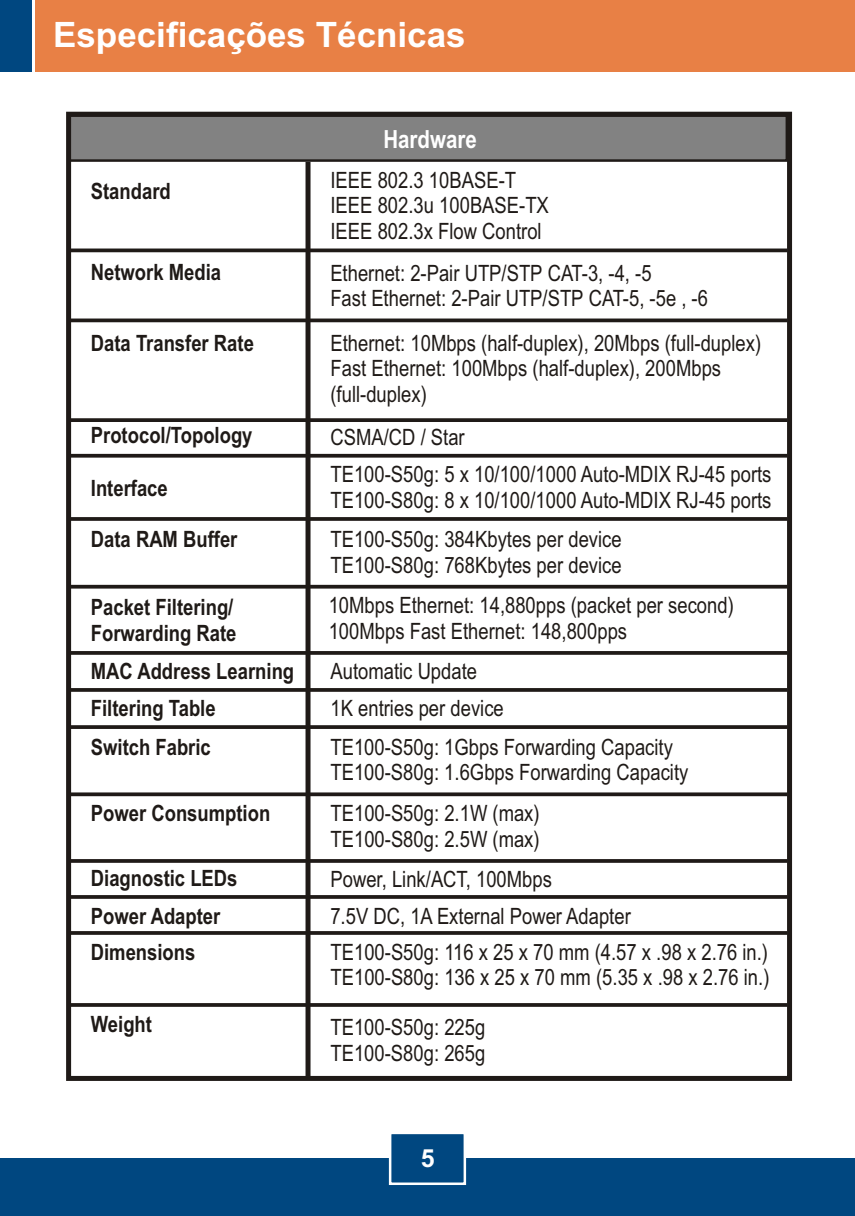
<style>
.page{position:relative;width:855px;height:1216px;background:#fff}
.page>*{position:absolute;margin:0;border:0;box-sizing:border-box;transform-origin:0 0}
.t1{font:700 35px "Arial";color:#fff}
.t2{font:700 25px "Arial Narrow";color:#fff}
.t3{font:700 25px "Arial";color:#fff}
.t4{font:22.5px/25.5px "Arial Narrow";color:#1f1a17}
.t5{font:700 22.5px/25.8px "Arial Narrow";color:#1f1a17}
</style>
<div class="page">
<div style="left:0;top:1159px;width:855px;height:57px;background:#004780"></div>
<div style="left:35px;top:0;width:820px;height:72px;background:#e88045"></div>
<div style="left:0;top:0;width:32px;height:72px;background:#004780"></div>
<svg style="left:388px;top:1134px;width:79px;height:51px"></svg>
<svg style="left:72px;top:118px;width:714px;height:45px;background:#7f7f7f"></svg>
<div style="left:306px;top:162px;width:5px;height:916px;background:#1f1a17"></div>
<div style="left:66px;top:112px;width:726px;height:969px;border:5px solid #1f1a17"></div>
<hr style="left:68px;top:249px;width:720px;height:3px;background:#1f1a17">
<hr style="left:68px;top:319px;width:720px;height:3px;background:#1f1a17">
<svg style="left:68px;top:418px;width:720px;height:4px;background:#2c2725"></svg>
<svg style="left:68px;top:517px;width:720px;height:4px;background:#2c2724"></svg>
<svg style="left:68px;top:454px;width:720px;height:4px;background:#332e2c"></svg>
<svg style="left:68px;top:585px;width:720px;height:4px;background:#35302e"></svg>
<svg style="left:68px;top:859px;width:720px;height:4px;background:#2c2724"></svg>
<svg style="left:68px;top:651px;width:720px;height:4px;background:#2c2724"></svg>
<svg style="left:68px;top:688px;width:720px;height:4px;background:#2b2724"></svg>
<svg style="left:68px;top:725px;width:720px;height:4px;background:#2c2724"></svg>
<svg style="left:68px;top:792px;width:720px;height:4px;background:#373330"></svg>
<svg style="left:68px;top:895px;width:720px;height:4px;background:#2c2724"></svg>
<svg style="left:68px;top:931px;width:720px;height:4px;background:#2c2724"></svg>
<svg style="left:68px;top:1003px;width:720px;height:4px;background:#2c2724"></svg>
<h1 class="t1" style="left:53px;top:21px;width:414px">Especificações Técnicas</h1>
<p class="t5" style="left:91px;top:181px;width:81px">Standard</p>
<p class="t5" style="left:91px;top:262px;width:132px">Network Media</p>
<p class="t2" style="left:383px;top:130px;width:95px">Hardware</p>
<p class="t4" style="left:330px;top:169px;width:220px">IEEE 802.3 10BASE-T<br>IEEE 802.3u 100BASE-TX<br>IEEE 802.3x Flow Control</p>
<p class="t4" style="left:330px;top:262px;width:379px">Ethernet: 2-Pair UTP/STP CAT-3, -4, -5<br>Fast Ethernet: 2-Pair UTP/STP CAT-5, -5e , -6</p>
<p class="t5" style="left:91px;top:332px;width:165px">Data Transfer Rate</p>
<p class="t4" style="left:330px;top:332px;width:432px">Ethernet: 10Mbps (half-duplex), 20Mbps (full-duplex)<br>Fast Ethernet: 100Mbps (half-duplex), 200Mbps (full-duplex)</p>
<p class="t5" style="left:91px;top:424px;width:163px">Protocol/Topology</p>
<p class="t5" style="left:91px;top:477px;width:78px">Interface</p>
<p class="t4" style="left:330px;top:427px;width:136px">CSMA/CD / Star</p>
<p class="t4" style="left:330px;top:464px;width:443px">TE100-S50g: 5 x 10/100/1000 Auto-MDIX RJ-45 ports<br>TE100-S80g: 8 x 10/100/1000 Auto-MDIX RJ-45 ports</p>
<p class="t5" style="left:91px;top:529px;width:148px">Data RAM Buffer</p>
<p class="t4" style="left:330px;top:529px;width:293px">TE100-S50g: 384Kbytes per device<br>TE100-S80g: 768Kbytes per device</p>
<p class="t5" style="left:91px;top:596px;width:147px">Packet Filtering/<br>Forwarding Rate</p>
<p class="t4" style="left:329px;top:595px;width:407px">10Mbps Ethernet: 14,880pps (packet per second)<br>100Mbps Fast Ethernet: 148,800pps</p>
<p class="t5" style="left:91px;top:660px;width:205px">MAC Address Learning</p>
<p class="t5" style="left:91px;top:697px;width:126px">Filtering Table</p>
<p class="t5" style="left:91px;top:736px;width:121px">Switch Fabric</p>
<p class="t5" style="left:91px;top:803px;width:181px">Power Consumption</p>
<p class="t4" style="left:331px;top:655px;width:175px;line-height:36.5px">Automatic Update<br>1K entries per device</p>
<p class="t4" style="left:330px;top:736px;width:359px">TE100-S50g: 1Gbps Forwarding Capacity<br>TE100-S80g: 1.6Gbps Forwarding Capacity</p>
<p class="t4" style="left:331px;top:803px;width:211px">TE100-S50g: 2.1W (max)<br>TE100-S80g: 2.5W (max)</p>
<p class="t5" style="left:91px;top:867px;width:148px">Diagnostic LEDs</p>
<p class="t4" style="left:331px;top:868px;width:223px">Power, Link/ACT, 100Mbps</p>
<p class="t5" style="left:91px;top:905px;width:131px">Power Adapter</p>
<p class="t4" style="left:330px;top:900px;width:439px;line-height:35.8px">7.5V DC, 1A External Power Adapter<br>TE100-S50g: 116 x 25 x 70 mm (4.57 x .98 x 2.76 in.)</p>
<p class="t4" style="left:331px;top:967px;width:440px">TE100-S80g: 136 x 25 x 70 mm (5.35 x .98 x 2.76 in.)</p>
<p class="t4" style="left:330px;top:1017px;width:156px">TE100-S50g: 225g<br>TE100-S80g: 265g</p>
<p class="t5" style="left:91px;top:941px;width:106px">Dimensions</p>
<p class="t5" style="left:91px;top:1013px;width:63px">Weight</p>
<p class="t3" style="left:421px;top:1149px;width:15px">5</p>
</div>
